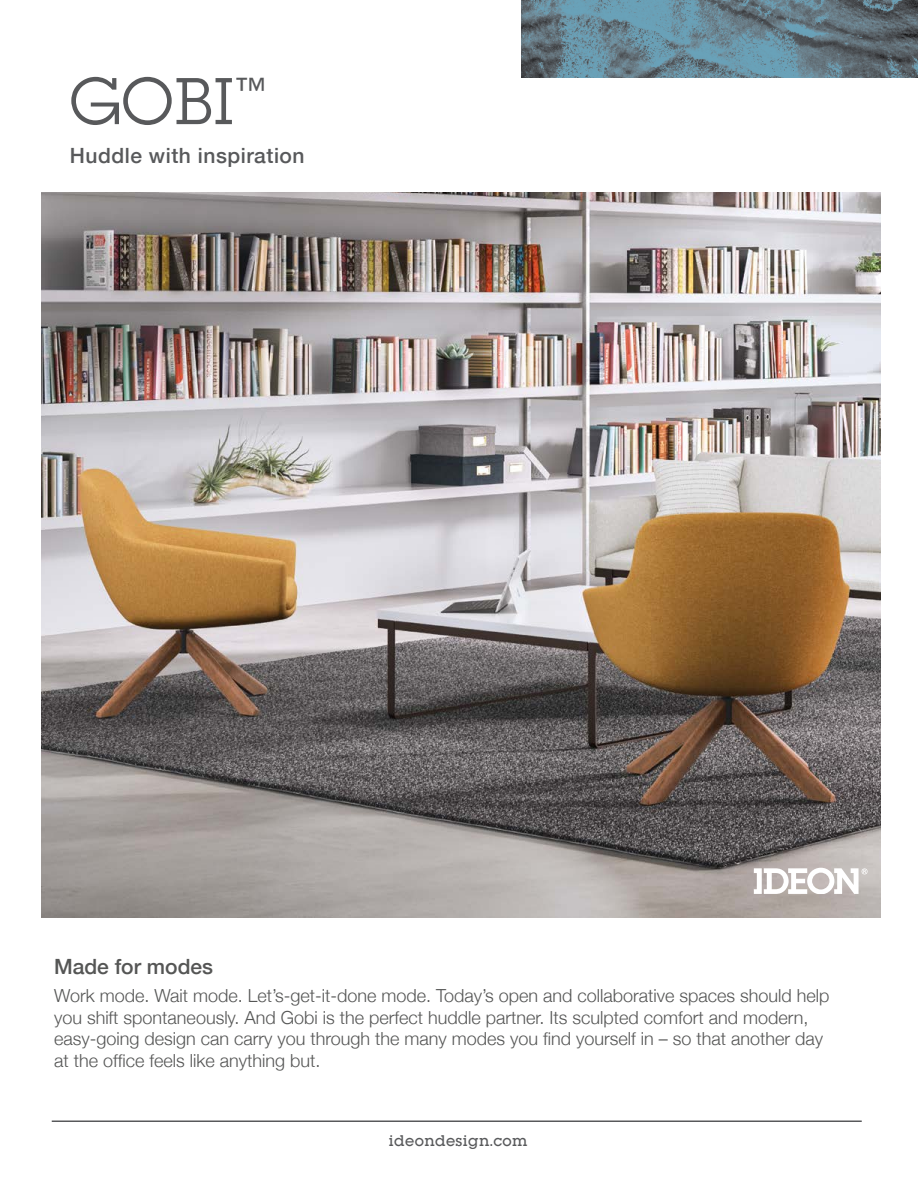
<style>
.page{position:relative;width:918px;height:1188px;background:#fff}
.page>*{position:absolute;margin:0;border:0;box-sizing:border-box;transform-origin:0 0}
.t1{font:64.5px "Lubalin Graph Std";color:#58595b}
.t2{font:500 21px "Helvetica Neue";letter-spacing:.025em;color:#58595b}
.t3{font:500 21px "Helvetica Neue";color:#555655}
.t4{font:300 18px/21.6px "Helvetica Neue";color:#555655}
.t5{font:500 15px "Lubalin Graph Std";letter-spacing:.025em;color:#58595b}
</style>
<div class="page">
<img style="left:41px;top:192px;width:839px;height:726px">
<img style="left:522px;top:0;width:396px;height:78px">
<hr style="left:52px;top:1120px;width:810px;height:2px;background:#58595b">
<svg style="left:754px;top:868px;width:114px;height:26px"></svg>
<p class="t1" style="left:70px;top:61px;width:200px">GOBI<sup>™</sup></p>
<p class="t2" style="left:70px;top:139px;width:236px">Huddle with inspiration</p>
<p class="t3" style="left:54px;top:949px;width:161px">Made for modes</p>
<p class="t4" style="left:54px;top:984px;width:777px">Work mode. Wait mode. Let’s-get-it-done mode. Today’s open and collaborative spaces should help you shift spontaneously. And Gobi is the perfect huddle partner. Its sculpted comfort and modern, easy-going design can carry you through the many modes you find yourself in – so that another day at the office feels like anything but.</p>
<p class="t5" style="left:389px;top:1131px;width:140px">ideondesign.com</p>
</div>
